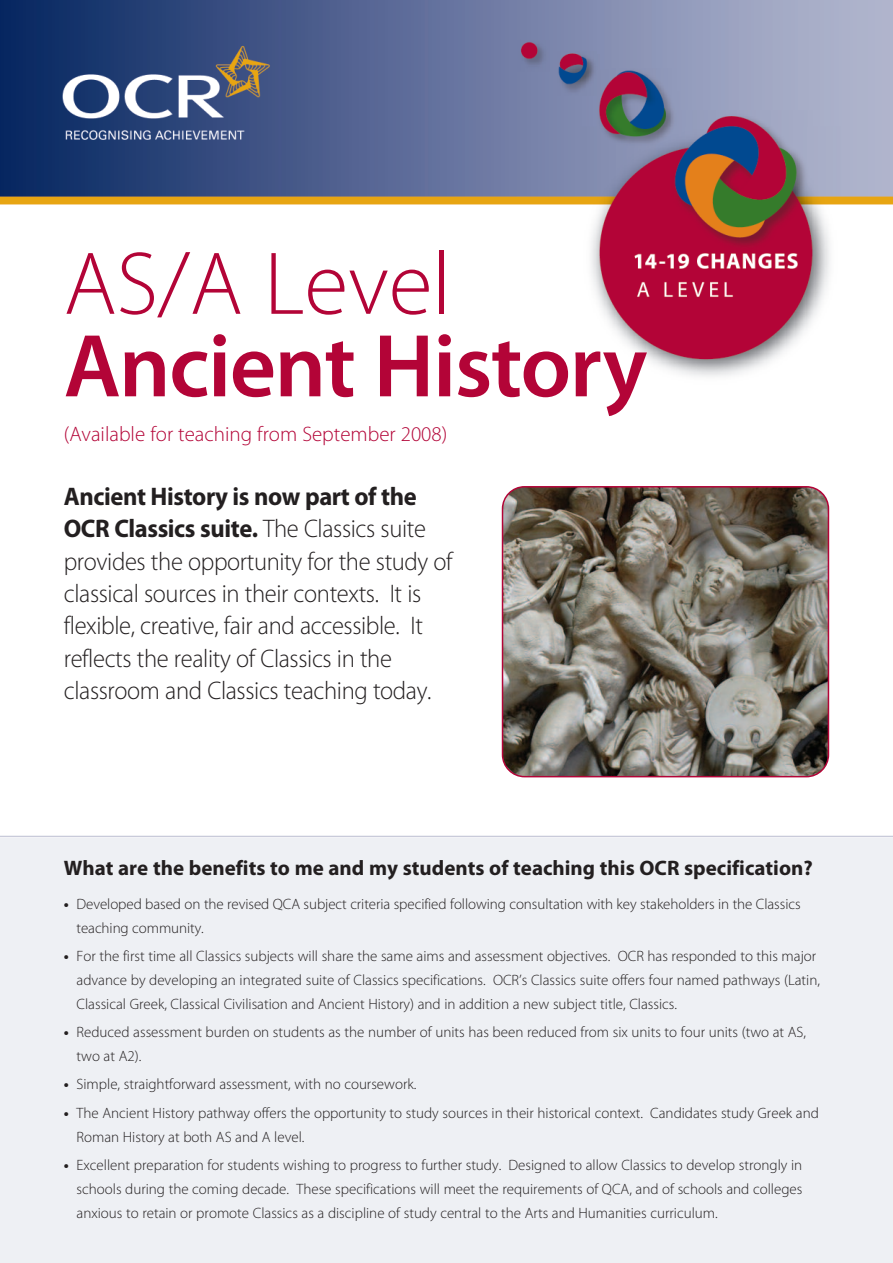
<style>
.page{position:relative;width:893px;height:1263px;background:#fff}
.page>*{position:absolute;margin:0;border:0;box-sizing:border-box;transform-origin:0 0}
.t1{font:600 90px "Myriad Pro";letter-spacing:-.015em;color:#b30437}
.t2{font:300 90px "Myriad Pro";color:#b30437}
.t3{font:300 25.5px/32.4px "Myriad Pro";letter-spacing:-.015em;color:#231f20;scale:.96 1}
.t4{font:700 21px "Myriad Pro";color:#231f20}
.t5{font:300 21px "Myriad Pro";color:#b30437}
.t6{font:300 15px/24px "Myriad Pro";color:#231f20}
.s1{font-weight:700}
</style>
<div class="page">
<img style="left:0;top:0;width:893px;height:838px">
<div style="left:0;top:838px;width:893px;height:425px;background:#eef0f4"></div>
<hr style="left:0;top:836px;width:893px;height:1px;background:#c9cbda">
<svg style="left:502px;top:486px;width:327px;height:291px;background:#797167"></svg>
<h1 class="t2" style="left:64px;top:250px;width:389px">AS/A Level</h1>
<h1 class="t1" style="left:64px;top:332px;width:585px">Ancient History</h1>
<h3 class="t5" style="left:64px;top:426px;width:385px">(Available for teaching from September 2008)</h3>
<p class="t3" style="left:64px;top:482px;width:407px"><span class="s1">Ancient History is now part of the OCR Classics suite.</span> The Classics suite provides the opportunity for the study of classical sources in their contexts. It is flexible, creative, fair and accessible. It reflects the reality of Classics in the classroom and Classics teaching today.</p>
<h3 class="t4" style="left:64px;top:860px;width:750px">What are the benefits to me and my students of teaching this OCR specification?</h3>
<p class="t6" style="left:77px;top:893px;width:726px;text-indent:-13px"><span class="s1">•</span> Developed based on the revised QCA subject criteria specified following consultation with key stakeholders in the Classics teaching community.</p>
<p class="t6" style="left:77px;top:945px;width:745px;text-indent:-13px"><span class="s1">•</span> For the first time all Classics subjects will share the same aims and assessment objectives. OCR has responded to this major advance by developing an integrated suite of Classics specifications. OCR’s Classics suite offers four named pathways (Latin,<br>Classical Greek, Classical Civilisation and Ancient History) and in addition a new subject title, Classics.</p>
<p class="t6" style="left:77px;top:1021px;width:731px;text-indent:-13px"><span class="s1">•</span> Reduced assessment burden on students as the number of units has been reduced from six units to four units (two at AS, two at A2).</p>
<p class="t6" style="left:64px;top:1073px;width:354px"><span class="s1">•</span> Simple, straightforward assessment, with no coursework.</p>
<p class="t6" style="left:77px;top:1102px;width:744px;text-indent:-13px"><span class="s1">•</span> The Ancient History pathway offers the opportunity to study sources in their historical context. Candidates study Greek and<br>Roman History at both AS and A level.</p>
<p class="t6" style="left:77px;top:1154px;width:727px;text-align:justify;text-indent:-13px"><span class="s1">•</span> Excellent preparation for students wishing to progress to further study. Designed to allow Classics to develop strongly in schools during the coming decade. These specifications will meet the requirements of QCA, and of schools and colleges anxious to retain or promote Classics as a discipline of study central to the Arts and Humanities curriculum.</p>
</div>
